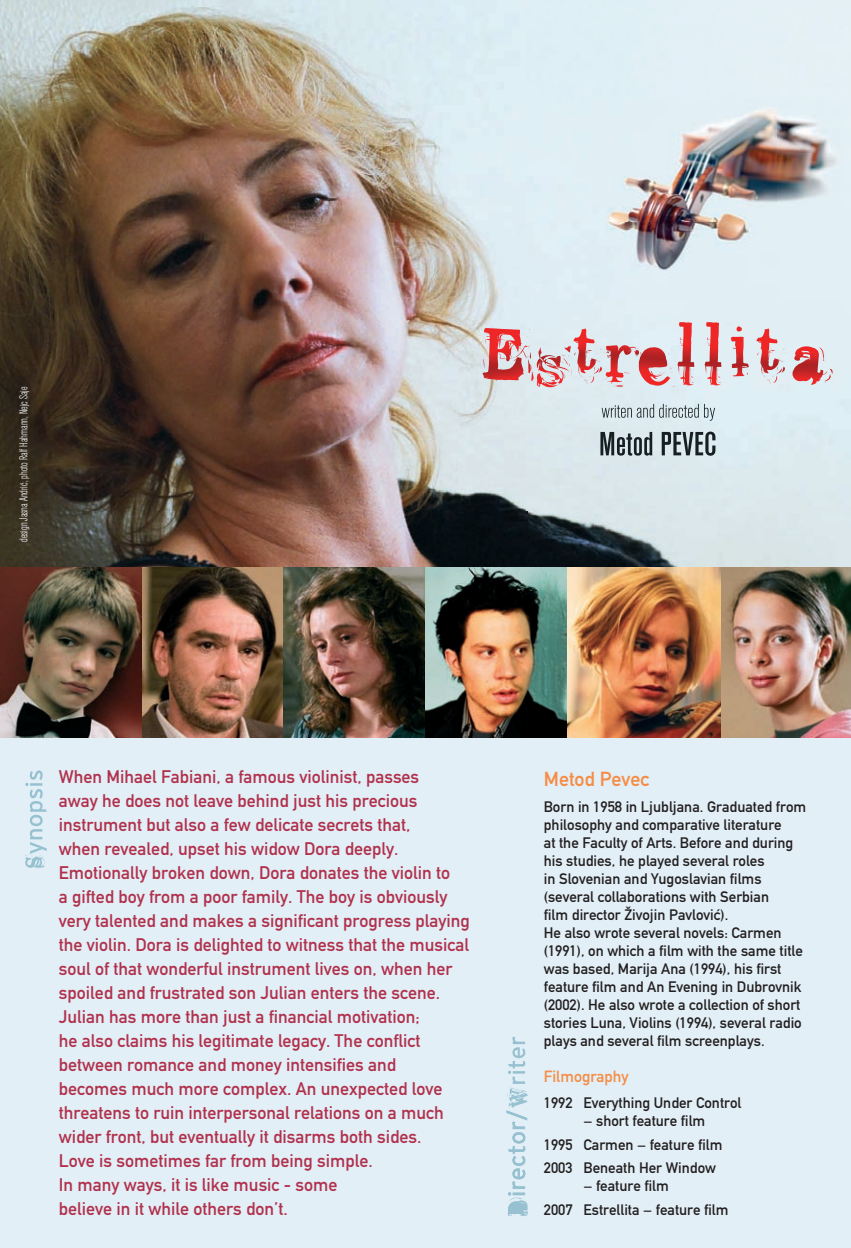
<style>
.page{position:relative;width:851px;height:1248px;background:#fff}
.page>*{position:absolute;margin:0;border:0;box-sizing:border-box;transform-origin:0 0}
.t1{font:20px "DIN Normal";color:#f68c45}
.t2{font:18px/24px "DIN Normal";color:#b1314d}
.t3{font:16px "DIN Normal";color:#f68c45}
.t4{font:15px/18px "DIN Normal";color:#231f20}
.t5{font:12px "Accius Lig Con";color:#fff}
</style>
<div class="page">
<div style="left:0;top:733px;width:850px;height:515px;background:#e2eff6"></div>
<img style="left:0;top:0;width:526px;height:567px">
<img style="left:526px;top:115px;width:68px;height:452px">
<img style="left:594px;top:285px;width:205px;height:282px">
<img style="left:720px;top:567px;width:130px;height:170px">
<img style="left:0;top:567px;width:720px;height:170px">
<svg style="left:794px;top:346px;width:39px;height:41px;background:#d88e92"></svg>
<img style="left:592px;top:99px;width:247px;height:186px">
<svg style="left:600px;top:432px;width:115px;height:24px;background:#828e91"></svg>
<svg style="left:25px;top:770px;width:22px;height:98px"></svg>
<svg style="left:506px;top:1036px;width:22px;height:180px"></svg>
<svg style="left:600px;top:404px;width:114px;height:17px;background:#bac7cc"></svg>
<p class="t5" style="left:16px;top:542px;width:157px;rotate:-90deg">design Jasna Andrić, photo Ralf Hahmann, Nejc Saje</p>
<p class="t2" style="left:59px;top:766px;width:412px">When Mihael Fabiani, a famous violinist, passes<br>away he does not leave behind just his precious instrument but also a few delicate secrets that,<br>when revealed, upset his widow Dora deeply.<br>Emotionally broken down, Dora donates the violin to<br>a gifted boy from a poor family. The boy is obviously very talented and makes a significant progress playing the violin. Dora is delighted to witness that the musical soul of that wonderful instrument lives on, when her spoiled and frustrated son Julian enters the scene.<br>Julian has more than just a financial motivation;<br>he also claims his legitimate legacy. The conflict between romance and money intensifies and<br>becomes much more complex. An unexpected love threatens to ruin interpersonal relations on a much wider front, but eventually it disarms both sides.<br>Love is sometimes far from being simple.<br>In many ways, it is like music - some<br>believe in it while others don’t.</p>
<p class="t1" style="left:543px;top:772px;width:107px">Metod Pevec</p>
<p class="t4" style="left:543px;top:799px;width:264px">Born in 1958 in Ljubljana. Graduated from philosophy and comparative literature<br>at the Faculty of Arts. Before and during his studies, he played several roles<br>in Slovenian and Yugoslavian films (several collaborations with Serbian<br>film director Živojin PavloviÊ).<br>He also wrote several novels: Carmen (1991), on which a film with the same title was based, Marija Ana (1994), his first feature film and An Evening in Dubrovnik (2002). He also wrote a collection of short stories Luna, Violins (1994), several radio plays and several film screenplays.</p>
<p class="t3" style="left:543px;top:1070px;width:86px">Filmography</p>
<p class="t4" style="left:543px;top:1095px;width:199px;text-align:center">1992 Everything Under Control − short feature film</p>
<p class="t4" style="left:543px;top:1134px;width:180px;line-height:23.6px">1995 Carmen − feature film<br>2003 Beneath Her Window</p>
<p class="t4" style="left:543px;top:1176px;width:186px;line-height:23.6px;text-indent:40px">− feature film<br>2007 Estrellita − feature film</p>
</div>
